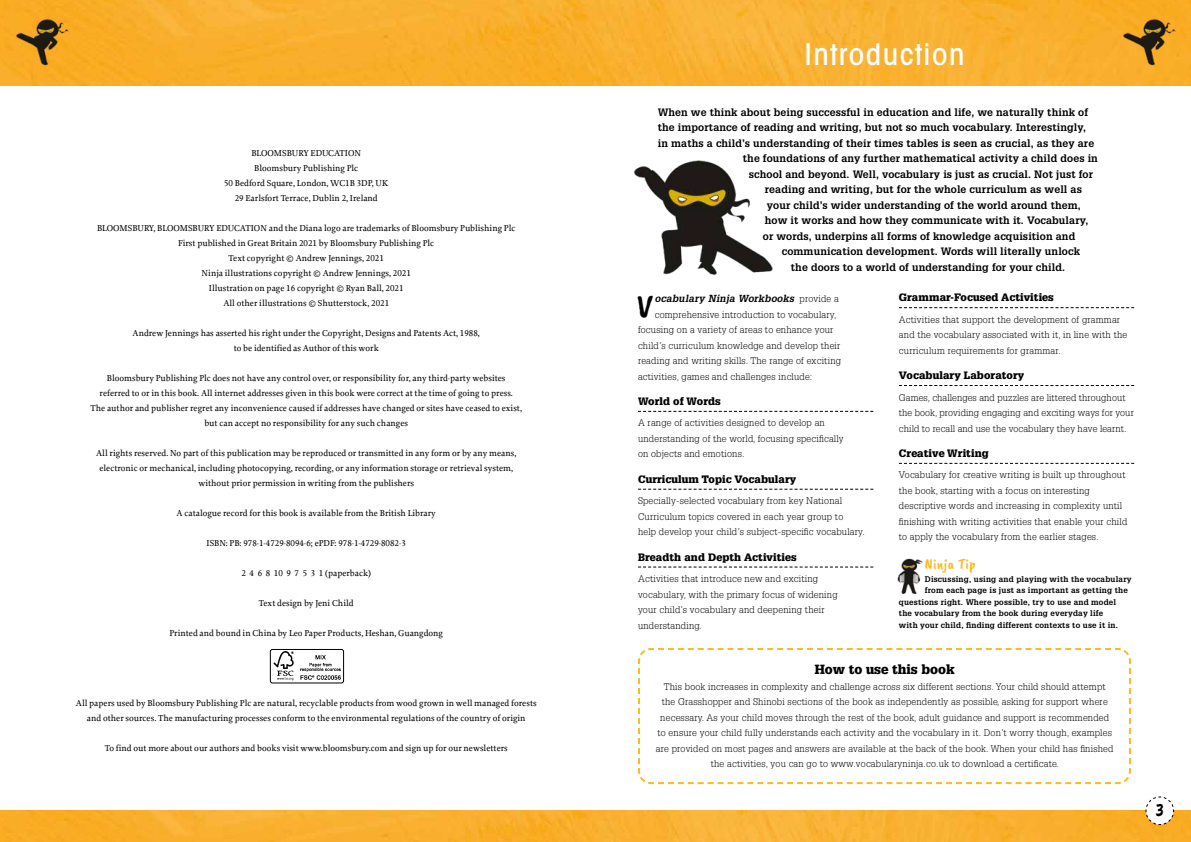
<style>
.page{position:relative;width:1191px;height:842px;background:#fff}
.page>*{position:absolute;margin:0;border:0;box-sizing:border-box;transform-origin:0 0}
.t1{font:33.4px "Caveat Brush";color:#000}
.t2{font:500 condensed 30px "Avant Garde LT";letter-spacing:.05em;color:#fff}
.t3{font:19px "Caveat Brush";color:#000}
.t4{font:15px "Caveat Brush";letter-spacing:.02em;color:#fbbb21}
.t5{font:900 13px "Glypha";color:#000}
.t6{font:700 10.5px "Glypha";letter-spacing:.01em;color:#000}
.t7{font:900 10.5px "Glypha";letter-spacing:.01em;color:#000}
.t8{font:italic 700 10px "Glypha";letter-spacing:.02em;color:#000}
.t9{font:300 9.5px/15.5px "Glypha";letter-spacing:.02em;color:#000}
.t10{font:500 9px/15px "Proforma";color:#000;text-align:center}
.t11{font:700 8px "Glypha";letter-spacing:.02em;color:#000}
.s1{font-weight:300;font-style:normal;font-size:9.5px}
</style>
<div class="page">
<img style="left:0;top:0;width:1191px;height:85px">
<img style="left:0;top:811px;width:1191px;height:31px">
<svg style="left:1145px;top:796px;width:29px;height:29px"></svg>
<img style="left:16px;top:14px;width:53px;height:56px">
<img style="left:1123px;top:14px;width:52px;height:56px">
<img style="left:273px;top:651px;width:68px;height:30px">
<div style="left:270px;top:649px;width:74px;height:34px;border:1px solid #000;border-radius:2px"></div>
<svg style="left:638px;top:648px;width:493px;height:137px"></svg>
<img style="left:634px;top:160px;width:139px;height:115px">
<img style="left:897px;top:558px;width:26px;height:37px">
<svg style="left:638px;top:411px;width:235px;height:1px"></svg>
<svg style="left:638px;top:489px;width:235px;height:1px"></svg>
<svg style="left:638px;top:566px;width:235px;height:1px"></svg>
<svg style="left:899px;top:307px;width:235px;height:1px"></svg>
<svg style="left:899px;top:385px;width:235px;height:1px"></svg>
<svg style="left:899px;top:463px;width:235px;height:1px"></svg>
<p class="t10" style="left:224px;top:145px;width:166px">BLOOMSBURY EDUCATION<br>Bloomsbury Publishing Plc<br>50 Bedford Square, London, WC1B 3DP, UK<br>29 Earlsfort Terrace, Dublin 2, Ireland</p>
<p class="t10" style="left:97px;top:220px;width:420px">BLOOMSBURY, BLOOMSBURY EDUCATION and the Diana logo are trademarks of Bloomsbury Publishing Plc First published in Great Britain 2021 by Bloomsbury Publishing Plc<br>Text copyright © Andrew Jennings, 2021<br>Ninja illustrations copyright © Andrew Jennings, 2021<br>Illustration on page 16 copyright © Ryan Ball, 2021<br>All other illustrations © Shutterstock, 2021</p>
<p class="t10" style="left:133px;top:325px;width:349px">Andrew Jennings has asserted his right under the Copyright, Designs and Patents Act, 1988, to be identified as Author of this work</p>
<p class="t10" style="left:90px;top:370px;width:433px">Bloomsbury Publishing Plc does not have any control over, or responsibility for, any third-party websites<br>referred to or in this book. All internet addresses given in this book were correct at the time of going to press.<br>The author and publisher regret any inconvenience caused if addresses have changed or sites have ceased to exist, but can accept no responsibility for any such changes</p>
<p class="t10" style="left:96px;top:445px;width:422px">All rights reserved. No part of this publication may be reproduced or transmitted in any form or by any means, electronic or mechanical, including photocopying, recording, or any information storage or retrieval system, without prior permission in writing from the publishers</p>
<p class="t10" style="left:177px;top:505px;width:261px">A catalogue record for this book is available from the British Library</p>
<p class="t10" style="left:207px;top:535px;width:201px">ISBN: PB: 978-1-4729-8094-6; ePDF: 978-1-4729-8082-3</p>
<p class="t10" style="left:241px;top:565px;width:131px">2 4 6 8 10 9 7 5 3 1 (paperback)</p>
<p class="t10" style="left:259px;top:595px;width:96px">Text design by Jeni Child</p>
<p class="t10" style="left:169px;top:625px;width:275px">Printed and bound in China by Leo Paper Products, Heshan, Guangdong</p>
<p class="t10" style="left:76px;top:695px;width:462px">All papers used by Bloomsbury Publishing Plc are natural, recyclable products from wood grown in well managed forests and other sources. The manufacturing processes conform to the environmental regulations of the country of origin</p>
<p class="t10" style="left:105px;top:740px;width:404px">To find out more about our authors and books visit www.bloomsbury.com and sign up for our newsletters</p>
<h2 class="t2" style="left:805px;top:36px;width:161px">Introduction</h2>
<p class="t6" style="left:658px;top:105px;width:432px">When we think about being successful in education and life, we naturally think of</p>
<p class="t6" style="left:658px;top:121px;width:430px">the importance of reading and writing, but not so much vocabulary. Interestingly,</p>
<p class="t6" style="left:658px;top:136px;width:438px">in maths a child’s understanding of their times tables is seen as crucial, as they are</p>
<p class="t6" style="left:743px;top:152px;width:356px">the foundations of any further mathematical activity a child does in</p>
<p class="t6" style="left:749px;top:167px;width:345px">school and beyond. Well, vocabulary is just as crucial. Not just for</p>
<p class="t6" style="left:765px;top:183px;width:318px">reading and writing, but for the whole curriculum as well as</p>
<p class="t6" style="left:767px;top:198px;width:315px">your child’s wider understanding of the world around them,</p>
<p class="t6" style="left:765px;top:214px;width:325px">how it works and how they communicate with it. Vocabulary,</p>
<p class="t6" style="left:763px;top:229px;width:314px">or words, underpins all forms of knowledge acquisition and</p>
<p class="t6" style="left:782px;top:245px;width:300px">communication development. Words will literally unlock</p>
<p class="t6" style="left:791px;top:260px;width:276px">the doors to a world of understanding for your child.</p>
<p class="t7" style="left:899px;top:291px;width:156px">Grammar-Focused Activities</p>
<p class="t9" style="left:899px;top:311px;width:230px">Activities that support the development of grammar and the vocabulary associated with it, in line with the curriculum requirements for grammar.</p>
<p class="t7" style="left:899px;top:369px;width:127px">Vocabulary Laboratory</p>
<p class="t9" style="left:899px;top:389px;width:236px">Games, challenges and puzzles are littered throughout the book, providing engaging and exciting ways for your child to recall and use the vocabulary they have learnt.</p>
<p class="t7" style="left:899px;top:447px;width:91px">Creative Writing</p>
<p class="t9" style="left:899px;top:467px;width:230px">Vocabulary for creative writing is built up throughout the book, starting with a focus on interesting descriptive words and increasing in complexity until finishing with writing activities that enable your child to apply the vocabulary from the earlier stages.</p>
<h3 class="t4" style="left:925px;top:555px;width:52px">Ninja Tip</h3>
<p class="t11" style="left:925px;top:574px;width:208px">Discussing, using and playing with the vocabulary</p>
<p class="t11" style="left:925px;top:585px;width:204px">from each page is just as important as getting the</p>
<p class="t11" style="left:899px;top:597px;width:219px">questions right. Where possible, try to use and model</p>
<p class="t11" style="left:899px;top:608px;width:206px">the vocabulary from the book during everyday life</p>
<p class="t11" style="left:899px;top:620px;width:221px">with your child, finding different contexts to use it in.</p>
<h3 class="t5" style="left:814px;top:662px;width:141px">How to use this book</h3>
<p class="t9" style="left:656px;top:678px;width:459px;text-align:center">This book increases in complexity and challenge across six different sections. Your child should attempt the Grasshopper and Shinobi sections of the book as independently as possible, asking for support where necessary. As your child moves through the rest of the book, adult guidance and support is recommended to ensure your child fully understands each activity and the vocabulary in it. Don’t worry though, examples are provided on most pages and answers are available at the back of the book. When your child has finished the activities, you can go to www.vocabularyninja.co.uk to download a certificate.</p>
<h1 class="t1" style="left:637px;top:287px;width:17px">V</h1>
<p class="t8" style="left:655px;top:292px;width:185px">ocabulary Ninja Workbooks <span class="s1">provide a</span></p>
<p class="t9" style="left:638px;top:306px;width:204px;text-indent:17px">comprehensive introduction to vocabulary, focusing on a variety of areas to enhance your child’s curriculum knowledge and develop their reading and writing skills. The range of exciting activities, games and challenges include:</p>
<p class="t7" style="left:638px;top:395px;width:84px">World of Words</p>
<p class="t9" style="left:638px;top:415px;width:207px">A range of activities designed to develop an understanding of the world, focusing specifically on objects and emotions.</p>
<p class="t7" style="left:638px;top:473px;width:160px">Curriculum Topic Vocabulary</p>
<p class="t9" style="left:638px;top:493px;width:228px">Specially-selected vocabulary from key National<br>Curriculum topics covered in each year group to<br>help develop your child’s subject-specific vocabulary.</p>
<p class="t7" style="left:638px;top:551px;width:160px">Breadth and Depth Activities</p>
<p class="t9" style="left:638px;top:571px;width:201px">Activities that introduce new and exciting vocabulary, with the primary focus of widening your child’s vocabulary and deepening their understanding.</p>
<h3 class="t3" style="left:1155px;top:799px;width:10px">3</h3>
</div>
